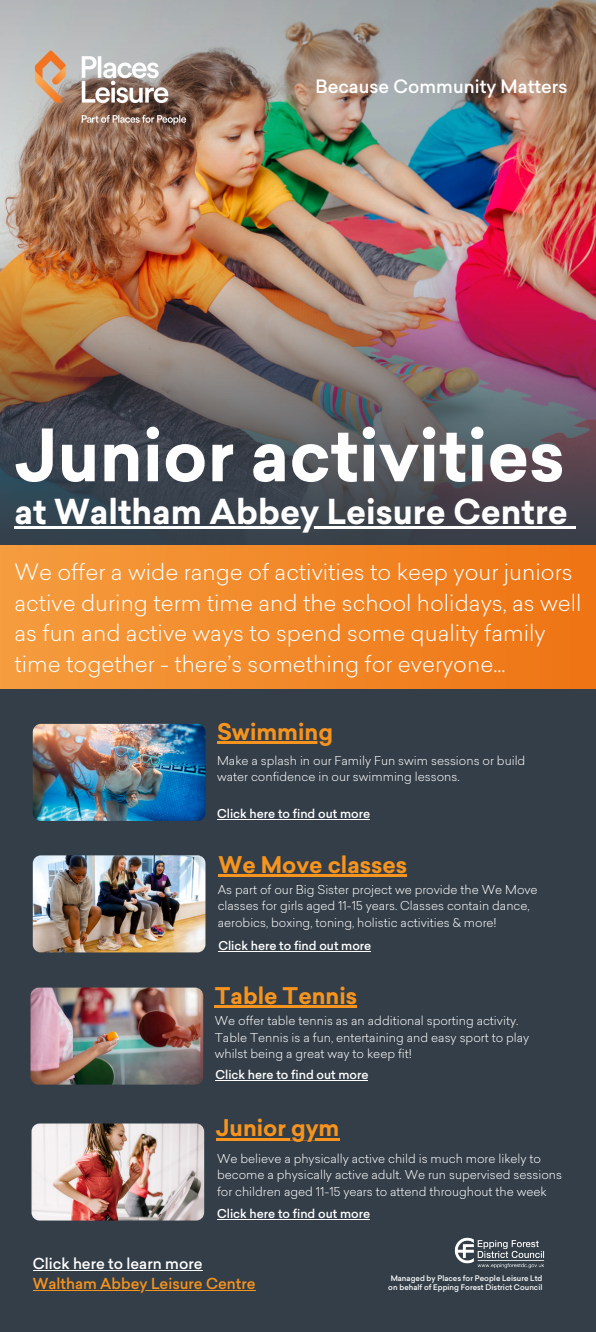
<style>
.page{position:relative;width:596px;height:1332px;background:#343e48}
.page>*{position:absolute;margin:0;border:0;box-sizing:border-box;transform-origin:0 0}
.t1{font:700 70.6px "Sailec";color:#fefefe}
.t2{font:700 33.7px "Sailec";color:#fefefe}
.t3{font:700 22.6px "Sailec";color:#f7941d}
.t4{font:300 22px/30.8px "Sailec";color:#fefefe}
.t5{font:500 18.1px "Sailec";letter-spacing:.005em;color:#fff}
.t6{font:500 14.9px "Sailec";color:#f7941d}
.t7{font:500 14.9px "Sailec";color:#fff}
.t8{font:300 12px/16.5px "Sailec";color:#fff}
.t9{font:500 12px "Sailec";color:#fff}
.t10{font:500 7.5px/8.8px "Sailec";letter-spacing:.005em;color:#fefefe;text-align:center}
</style>
<div class="page">
<img style="left:0;top:190px;width:596px;height:14px">
<img style="left:0;top:0;width:596px;height:190px">
<img style="left:33px;top:36px;width:156px;height:104px">
<img style="left:0;top:204px;width:596px;height:62px">
<img style="left:0;top:266px;width:596px;height:263px">
<div style="left:0;top:545px;width:596px;height:170px;background:linear-gradient(to right,#f59d3f,#ef7413)"></div>
<hr style="left:15px;top:526px;width:552px;height:3px;background:#fefefe">
<svg style="left:567px;top:526px;width:8px;height:3px"></svg>
<div style="left:0;top:689px;width:596px;height:170px;background:#343e48"></div>
<hr style="left:217px;top:1219px;width:153px;height:1px;background:#fff">
<img style="left:31px;top:1124px;width:173px;height:97px;border-radius:8px">
<hr style="left:216px;top:1138px;width:123px;height:2px;background:#f7941d">
<img style="left:31px;top:988px;width:172px;height:97px;border-radius:8px">
<hr style="left:215px;top:1006px;width:142px;height:2px;background:#f7941d">
<hr style="left:215px;top:1080px;width:153px;height:1px;background:#fff">
<img style="left:33px;top:855px;width:172px;height:97px;border-radius:8px">
<hr style="left:218px;top:874px;width:189px;height:2px;background:#f7941d">
<hr style="left:218px;top:951px;width:153px;height:1px;background:#fff">
<img style="left:33px;top:724px;width:172px;height:97px;border-radius:8px">
<hr style="left:217px;top:742px;width:116px;height:2px;background:#f7941d">
<hr style="left:217px;top:819px;width:153px;height:1px;background:#fff">
<hr style="left:33px;top:1270px;width:169px;height:1px;background:#fff">
<hr style="left:33px;top:1290px;width:222px;height:1px;background:#f7941d">
<img style="left:454px;top:1237px;width:91px;height:32px">
<h5 class="t5" style="left:315px;top:74px;width:253px">Because Community Matters</h5>
<p class="t1" style="left:15px;top:404px;width:551px">Junior activities</p>
<p class="t2" style="left:15px;top:487px;width:554px">at Waltham Abbey Leisure Centre</p>
<p class="t4" style="left:15px;top:559px;width:568px">We offer a wide range of activities to keep your juniors active during term time and the school holidays, as well as fun and active ways to spend some quality family time together - there’s something for everyone...</p>
<p class="t3" style="left:217px;top:715px;width:117px">Swimming</p>
<h3 class="t8" style="left:217px;top:753px;width:310px">Make a splash in our Family Fun swim sessions or build water confidence in our swimming lessons.</h3>
<p class="t9" style="left:217px;top:805px;width:154px">Click here to find out more</p>
<h3 class="t3" style="left:218px;top:848px;width:190px">We Move classes</h3>
<p class="t8" style="left:218px;top:883px;width:321px">As part of our Big Sister project we provide the We Move classes for girls aged 11-15 years. Classes contain dance, aerobics, boxing, toning, holistic activities &amp; more!</p>
<p class="t9" style="left:218px;top:937px;width:154px">Click here to find out more</p>
<p class="t3" style="left:215px;top:979px;width:144px">Table Tennis</p>
<h3 class="t8" style="left:215px;top:1014px;width:316px">We offer table tennis as an additional sporting activity.<br>Table Tennis is a fun, entertaining and easy sport to play whilst being a great way to keep fit!</h3>
<p class="t9" style="left:215px;top:1066px;width:154px">Click here to find out more</p>
<p class="t3" style="left:216px;top:1112px;width:125px">Junior gym</p>
<h4 class="t8" style="left:217px;top:1152px;width:346px">We believe a physically active child is much more likely to become a physically active adult. We run supervised sessions for children aged 11-15 years to attend throughout the week</h4>
<h1 class="t9" style="left:217px;top:1205px;width:154px">Click here to find out more</h1>
<p class="t7" style="left:33px;top:1253px;width:171px">Click here to learn more</p>
<p class="t6" style="left:33px;top:1273px;width:224px">Waltham Abbey Leisure Centre</p>
<h3 class="t10" style="left:388px;top:1274px;width:155px">Managed by Places for People Leisure Ltd on behalf of Epping Forest District Council</h3>
</div>
